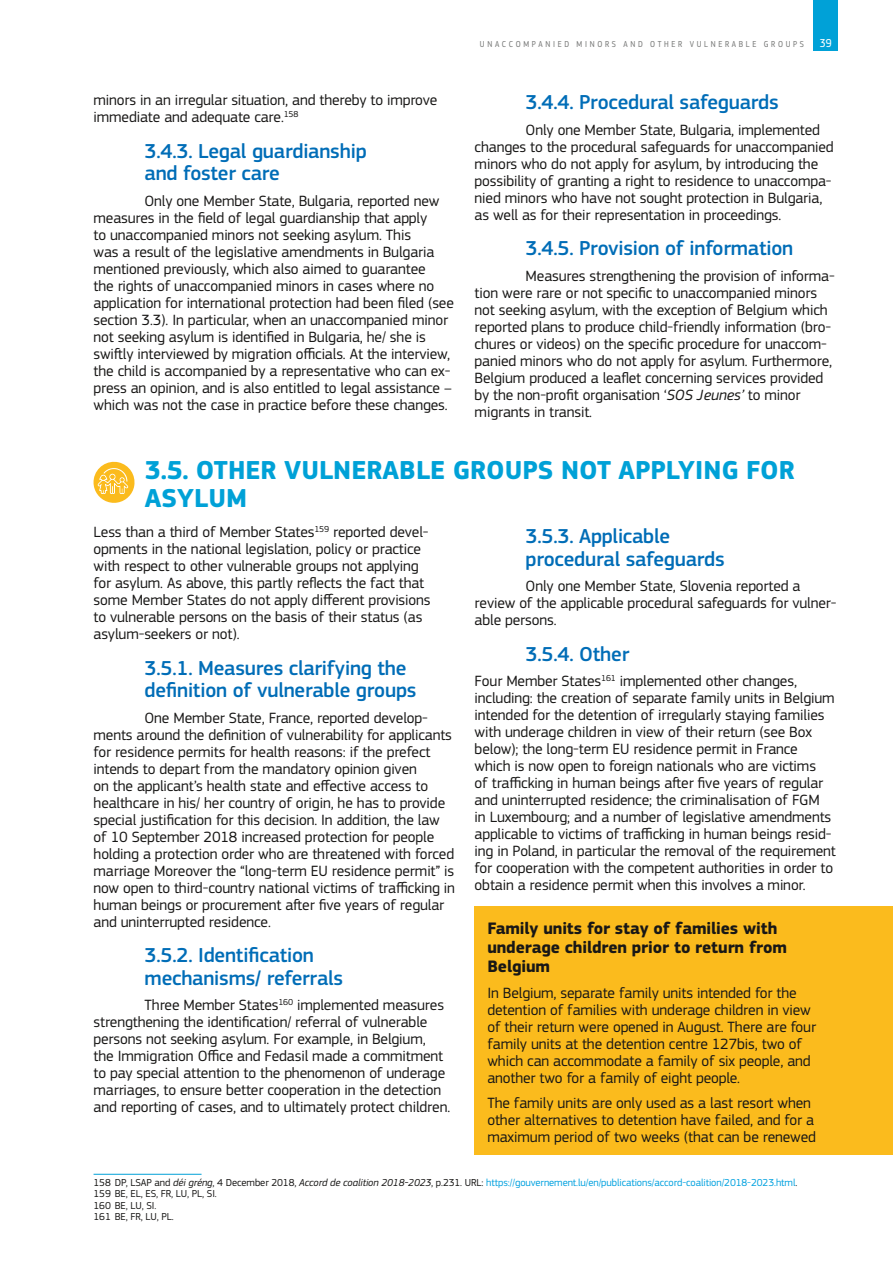
<style>
.page{position:relative;width:893px;height:1263px;background:#fff}
.page>*{position:absolute;margin:0;border:0;box-sizing:border-box;transform-origin:0 0}
.t1{font:700 27px/28.3px "EC Square Sans Pro";color:#00a1d7}
.t2{font:500 21px/22.6px "EC Square Sans Pro";letter-spacing:-.01em;color:#006db7}
.t3{font:700 17.25px/19px "EC Square Sans Pro";letter-spacing:-.01em;color:#181716}
.t4{font:15.45px/17px "EC Square Sans Pro";letter-spacing:-.01em;color:#181716}
.t5{font:12px "EC Square Sans Cond Pro";color:#fff}
.t6{font:10.5px/11.6px "EC Square Sans Pro";letter-spacing:-.01em;color:#181716}
.t7{font:9px "EC Square Sans Cond Pro";letter-spacing:.3em;color:#7a7b7a}
.s1{font-style:italic}
.s2{color:#00a1df}
</style>
<div class="page">
<div style="left:814px;top:0;width:24px;height:51px;background:#00a1d7"></div>
<hr style="left:94px;top:1174px;width:108px;height:1px;background:#00a1d7">
<div style="left:475px;top:907px;width:418px;height:78px;background:#fbbb1d"></div>
<div style="left:475px;top:971px;width:418px;height:124px;background:#fbbb1d"></div>
<div style="left:475px;top:1082px;width:418px;height:73px;background:#fbbb1d"></div>
<svg style="left:94px;top:461px;width:41px;height:42px"></svg>
<p class="t4" style="left:94px;top:92px;width:345px">minors in an irregular situation, and thereby to improve immediate and adequate care.<sup>158</sup></p>
<h2 class="t2" style="left:145px;top:140px;width:224px">3.4.3. Legal guardianship and foster care</h2>
<p class="t4" style="left:94px;top:192px;width:362px;text-indent:51px">Only one Member State, Bulgaria, reported new measures in the field of legal guardianship that apply<br>to unaccompanied minors not seeking asylum. This<br>was a result of the legislative amendments in Bulgaria mentioned previously, which also aimed to guarantee<br>the rights of unaccompanied minors in cases where no application for international protection had been filed (see section 3.3). In particular, when an unaccompanied minor not seeking asylum is identified in Bulgaria, he/ she is swiftly interviewed by migration officials. At the interview, the child is accompanied by a representative who can ex&shy;press an opinion, and is also entitled to legal assistance – which was not the case in practice before these changes.</p>
<p class="t7" style="left:480px;top:39px;width:272px">UNACCOMPANIED MINORS AND OTHER VULNERABLE</p>
<p class="t7" style="left:764px;top:39px;width:42px">GROUPS</p>
<p class="t5" style="left:820px;top:36px;width:13px">39</p>
<h2 class="t2" style="left:526px;top:91px;width:255px">3.4.4. Procedural safeguards</h2>
<p class="t4" style="left:475px;top:121px;width:361px;text-indent:51px">Only one Member State, Bulgaria, implemented changes to the procedural safeguards for unaccompanied minors who do not apply for asylum, by introducing the possibility of granting a right to residence to unaccompa&shy;nied minors who have not sought protection in Bulgaria, as well as for their representation in proceedings.</p>
<h2 class="t2" style="left:526px;top:237px;width:269px">3.4.5. Provision of information</h2>
<p class="t4" style="left:475px;top:267px;width:362px;text-indent:51px">Measures strengthening the provision of informa&shy;tion were rare or not specific to unaccompanied minors not seeking asylum, with the exception of Belgium which reported plans to produce child-friendly information (bro&shy;chures or videos) on the specific procedure for unaccom&shy;panied minors who do not apply for asylum. Furthermore, Belgium produced a leaflet concerning services provided by the non-profit organisation ‘<span class="s1">SOS Jeunes’</span> to minor migrants in transit.</p>
<h1 class="t1" style="left:145px;top:457px;width:652px">3.5. OTHER VULNERABLE GROUPS NOT APPLYING FOR<br>ASYLUM</h1>
<p class="t4" style="left:94px;top:524px;width:339px">Less than a third of Member States<sup>159</sup> reported devel&shy;opments in the national legislation, policy or practice with respect to other vulnerable groups not applying for asylum. As above, this partly reflects the fact that some Member States do not apply different provisions to vulnerable persons on the basis of their status (as asylum-seekers or not).</p>
<h2 class="t2" style="left:145px;top:657px;width:273px">3.5.1. Measures clarifying the definition of vulnerable groups</h2>
<p class="t4" style="left:94px;top:709px;width:363px;text-indent:51px">One Member State, France, reported develop&shy;ments around the definition of vulnerability for applicants for residence permits for health reasons: if the prefect intends to depart from the mandatory opinion given<br>on the applicant’s health state and effective access to healthcare in his/ her country of origin, he has to provide special justification for this decision. In addition, the law of 10 September 2018 increased protection for people holding a protection order who are threatened with forced marriage Moreover the “long-term EU residence permit” is now open to third-country national victims of trafficking in human beings or procurement after five years of regular and uninterrupted residence.</p>
<h2 class="t2" style="left:145px;top:944px;width:200px">3.5.2. Identification mechanisms/ referrals</h2>
<p class="t4" style="left:94px;top:997px;width:358px;text-indent:51px">Three Member States<sup>160</sup> implemented measures strengthening the identification/ referral of vulnerable persons not seeking asylum. For example, in Belgium,<br>the Immigration Office and Fedasil made a commitment to pay special attention to the phenomenon of underage marriages, to ensure better cooperation in the detection and reporting of cases, and to ultimately protect children.</p>
<h2 class="t2" style="left:526px;top:525px;width:201px">3.5.3. Applicable procedural safeguards</h2>
<p class="t4" style="left:475px;top:578px;width:363px;text-indent:51px">Only one Member State, Slovenia reported a review of the applicable procedural safeguards for vulner&shy;able persons.</p>
<h2 class="t2" style="left:526px;top:643px;width:105px">3.5.4. Other</h2>
<p class="t4" style="left:475px;top:672px;width:363px">Four Member States<sup>161</sup> implemented other changes, including: the creation of separate family units in Belgium intended for the detention of irregularly staying families with underage children in view of their return (see Box below); the long-term EU residence permit in France which is now open to foreign nationals who are victims<br>of trafficking in human beings after five years of regular and uninterrupted residence; the criminalisation of FGM<br>in Luxembourg; and a number of legislative amendments applicable to victims of trafficking in human beings resid&shy;ing in Poland, in particular the removal of the requirement for cooperation with the competent authorities in order to obtain a residence permit when this involves a minor.</p>
<p class="t3" style="left:487px;top:920px;width:301px">Family units for stay of families with underage children prior to return from<br>Belgium</p>
<p class="t4" style="left:487px;top:984px;width:330px">In Belgium, separate family units intended for the detention of families with underage children in view of their return were opened in August. There are four family units at the detention centre 127bis, two of which can accommodate a family of six people, and another two for a family of eight people.</p>
<p class="t4" style="left:487px;top:1095px;width:330px">The family units are only used as a last resort when other alternatives to detention have failed, and for a maximum period of two weeks (that can be renewed</p>
<p class="t6" style="left:94px;top:1176px;width:705px">158 DP, LSAP and <span class="s1">déi gréng</span>, 4 December 2018, <span class="s1">Accord de coalition 2018-2023</span>, p.231. URL: <span class="s2">https://gouvernement.lu/en/publications/accord-coalition/2018-2023.html</span>.<br>159 BE, EL, ES, FR, LU, PL, SI.<br>160 BE, LU, SI.<br>161 BE, FR, LU, PL.</p>
</div>
